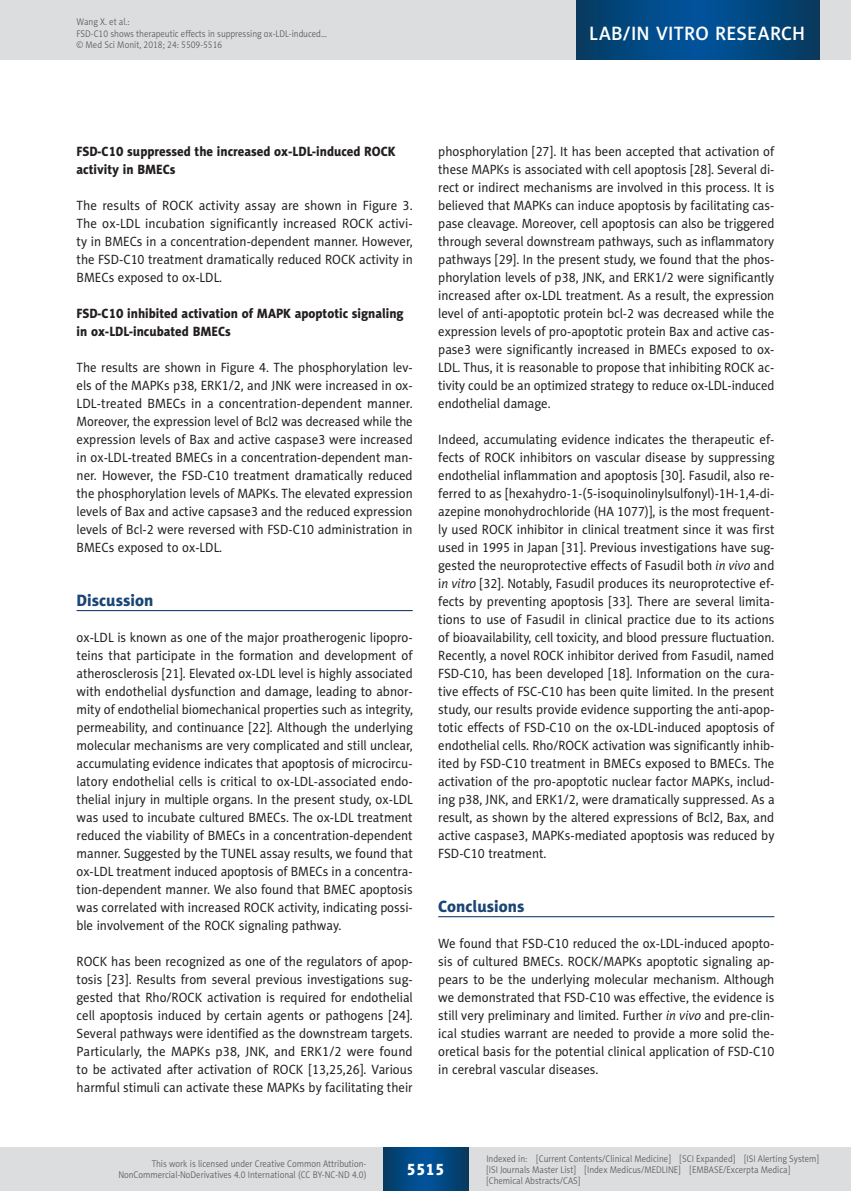
<style>
.page{position:relative;width:851px;height:1191px;background:#fff}
.page>*{position:absolute;margin:0;border:0;box-sizing:border-box;transform-origin:0 0}
.t1{font:19.5px "Naomi Sans EFN Medium";letter-spacing:.01em;color:#fff}
.MSM_Headline_1{font:16.5px "Naomi Sans EFN Heavy";color:#1a4574}
.t2{font:16.5px "Naomi Sans EFN Heavy";color:#fff}
.MSM_Body{font:13.5px/18px "Naomi Sans EFN";color:#231f20;text-align:justify;scale:.95 1}
.MSM_Body-2{font:13.5px/18px "Naomi Sans EFN";color:#231f20;text-align:justify;scale:.96 1}
.MSM_Headline_2{font:13.5px/18px "Naomi Sans EFN Heavy";color:#231f20;scale:.95 1}
.t3{font:9.75px/11.2px "Naomi Sans EFN Light";color:#57585a;scale:.9 1}
.s1{font-style:italic}
</style>
<div class="page">
<hr style="left:77px;top:610px;width:335px;height:1px;background:#00295c">
<hr style="left:438px;top:916px;width:336px;height:1px;background:#00295c">
<div style="left:0;top:1148px;width:850px;height:43px;background:#dcdddf"></div>
<svg style="left:383px;top:1147px;width:85px;height:43px;background:#02477e"></svg>
<div style="left:0;top:0;width:850px;height:60px;background:#dcdddf"></div>
<svg style="left:576px;top:0;width:243px;height:60px;background:#02477e"></svg>
<p class="t3" style="left:77px;top:16px;width:279px">Wang X. et al.:<br>FSD-C10 shows therapeutic effects in suppressing ox-LDL-induced… © Med Sci Monit, 2018; 24: 5509-5516</p>
<h1 class="t1" style="left:589px;top:22px;width:217px">LAB/IN VITRO RESEARCH</h1>
<p class="MSM_Headline_2" style="left:77px;top:142px;width:337px">FSD-C10 suppressed the increased ox-LDL-induced ROCK activity in BMECs</p>
<p class="MSM_Body-2" style="left:77px;top:196px;width:351px">The results of ROCK activity assay are shown in Figure 3.<br>The ox-LDL incubation significantly increased ROCK activi&shy;ty in BMECs in a concentration-dependent manner. However, the FSD-C10 treatment dramatically reduced ROCK activity in BMECs exposed to ox-LDL.</p>
<p class="MSM_Headline_2" style="left:77px;top:304px;width:346px">FSD-C10 inhibited activation of MAPK apoptotic signaling in ox-LDL-incubated BMECs</p>
<p class="MSM_Body" style="left:77px;top:358px;width:355px">The results are shown in Figure 4. The phosphorylation lev&shy;els of the MAPKs p38, ERK1/2, and JNK were increased in ox-LDL-treated BMECs in a concentration-dependent manner.<br>Moreover, the expression level of Bcl2 was decreased while the expression levels of Bax and active caspase3 were increased in ox-LDL-treated BMECs in a concentration-dependent man&shy;ner. However, the FSD-C10 treatment dramatically reduced the phosphorylation levels of MAPKs. The elevated expression levels of Bax and active capsase3 and the reduced expression levels of Bcl-2 were reversed with FSD-C10 administration in BMECs exposed to ox-LDL.</p>
<p class="MSM_Headline_1" style="left:77px;top:590px;width:78px">Discussion</p>
<p class="MSM_Body" style="left:77px;top:628px;width:355px">ox-LDL is known as one of the major proatherogenic lipopro&shy;teins that participate in the formation and development of atherosclerosis [21]. Elevated ox-LDL level is highly associated with endothelial dysfunction and damage, leading to abnor&shy;mity of endothelial biomechanical properties such as integrity, permeability, and continuance [22]. Although the underlying molecular mechanisms are very complicated and still unclear, accumulating evidence indicates that apoptosis of microcircu&shy;latory endothelial cells is critical to ox-LDL-associated endo&shy;thelial injury in multiple organs. In the present study, ox-LDL was used to incubate cultured BMECs. The ox-LDL treatment reduced the viability of BMECs in a concentration-dependent manner. Suggested by the TUNEL assay results, we found that ox-LDL treatment induced apoptosis of BMECs in a concentra&shy;tion-dependent manner. We also found that BMEC apoptosis was correlated with increased ROCK activity, indicating possi&shy;ble involvement of the ROCK signaling pathway.</p>
<p class="MSM_Body" style="left:77px;top:952px;width:355px">ROCK has been recognized as one of the regulators of apop&shy;tosis [23]. Results from several previous investigations sug&shy;gested that Rho/ROCK activation is required for endothelial cell apoptosis induced by certain agents or pathogens [24].<br>Several pathways were identified as the downstream targets.<br>Particularly, the MAPKs p38, JNK, and ERK1/2 were found to be activated after activation of ROCK [13,25,26]. Various harmful stimuli can activate these MAPKs by facilitating their</p>
<p class="MSM_Body" style="left:438px;top:142px;width:355px">phosphorylation [27]. It has been accepted that activation of these MAPKs is associated with cell apoptosis [28]. Several di&shy;rect or indirect mechanisms are involved in this process. It is believed that MAPKs can induce apoptosis by facilitating cas&shy;pase cleavage. Moreover, cell apoptosis can also be triggered through several downstream pathways, such as inflammatory pathways [29]. In the present study, we found that the phos&shy;phorylation levels of p38, JNK, and ERK1/2 were significantly increased after ox-LDL treatment. As a result, the expression level of anti-apoptotic protein bcl-2 was decreased while the expression levels of pro-apoptotic protein Bax and active cas&shy;pase3 were significantly increased in BMECs exposed to ox-LDL. Thus, it is reasonable to propose that inhibiting ROCK ac&shy;tivity could be an optimized strategy to reduce ox-LDL-induced endothelial damage.</p>
<p class="MSM_Body" style="left:438px;top:430px;width:355px">Indeed, accumulating evidence indicates the therapeutic ef&shy;fects of ROCK inhibitors on vascular disease by suppressing endothelial inflammation and apoptosis [30]. Fasudil, also re&shy;ferred to as [hexahydro-1-(5-isoquinolinylsulfonyl)-1H-1,4-di&shy;azepine monohydrochloride (HA 1077)], is the most frequent&shy;ly used ROCK inhibitor in clinical treatment since it was first used in 1995 in Japan [31]. Previous investigations have sug&shy;gested the neuroprotective effects of Fasudil both <span class="s1">in vivo</span> and i<span class="s1">n vitro</span> [32]. Notably, Fasudil produces its neuroprotective ef&shy;fects by preventing apoptosis [33]. There are several limita&shy;tions to use of Fasudil in clinical practice due to its actions of bioavailability, cell toxicity, and blood pressure fluctuation.<br>Recently, a novel ROCK inhibitor derived from Fasudil, named FSD-C10, has been developed [18]. Information on the cura&shy;tive effects of FSC-C10 has been quite limited. In the present study, our results provide evidence supporting the anti-apop&shy;totic effects of FSD-C10 on the ox-LDL-induced apoptosis of endothelial cells. Rho/ROCK activation was significantly inhib&shy;ited by FSD-C10 treatment in BMECs exposed to BMECs. The activation of the pro-apoptotic nuclear factor MAPKs, includ&shy;ing p38, JNK, and ERK1/2, were dramatically suppressed. As a result, as shown by the altered expressions of Bcl2, Bax, and active caspase3, MAPKs-mediated apoptosis was reduced by FSD-C10 treatment.</p>
<p class="MSM_Headline_1" style="left:438px;top:896px;width:88px">Conclusions</p>
<p class="MSM_Body" style="left:438px;top:934px;width:355px">We found that FSD-C10 reduced the ox-LDL-induced apopto&shy;sis of cultured BMECs. ROCK/MAPKs apoptotic signaling ap&shy;pears to be the underlying molecular mechanism. Although we demonstrated that FSD-C10 was effective, the evidence is still very preliminary and limited. Further <span class="s1">in vivo</span> and pre-clin&shy;ical studies warrant are needed to provide a more solid the&shy;oretical basis for the potential clinical application of FSD-C10 in cerebral vascular diseases.</p>
<p class="t3" style="left:118px;top:1158px;width:277px;text-align:right">This work is licensed under Creative Common Attribution-<br>NonCommercial-NoDerivatives 4.0 International (CC BY-NC-ND 4.0)</p>
<p class="t2" style="left:406px;top:1159px;width:40px">5515</p>
<p class="t3" style="left:486px;top:1152px;width:371px">Indexed in: [Current Contents/Clinical Medicine] [SCI Expanded] [ISI Alerting System] [ISI Journals Master List] [Index Medicus/MEDLINE] [EMBASE/Excerpta Medica] [Chemical Abstracts/CAS]</p>
</div>
